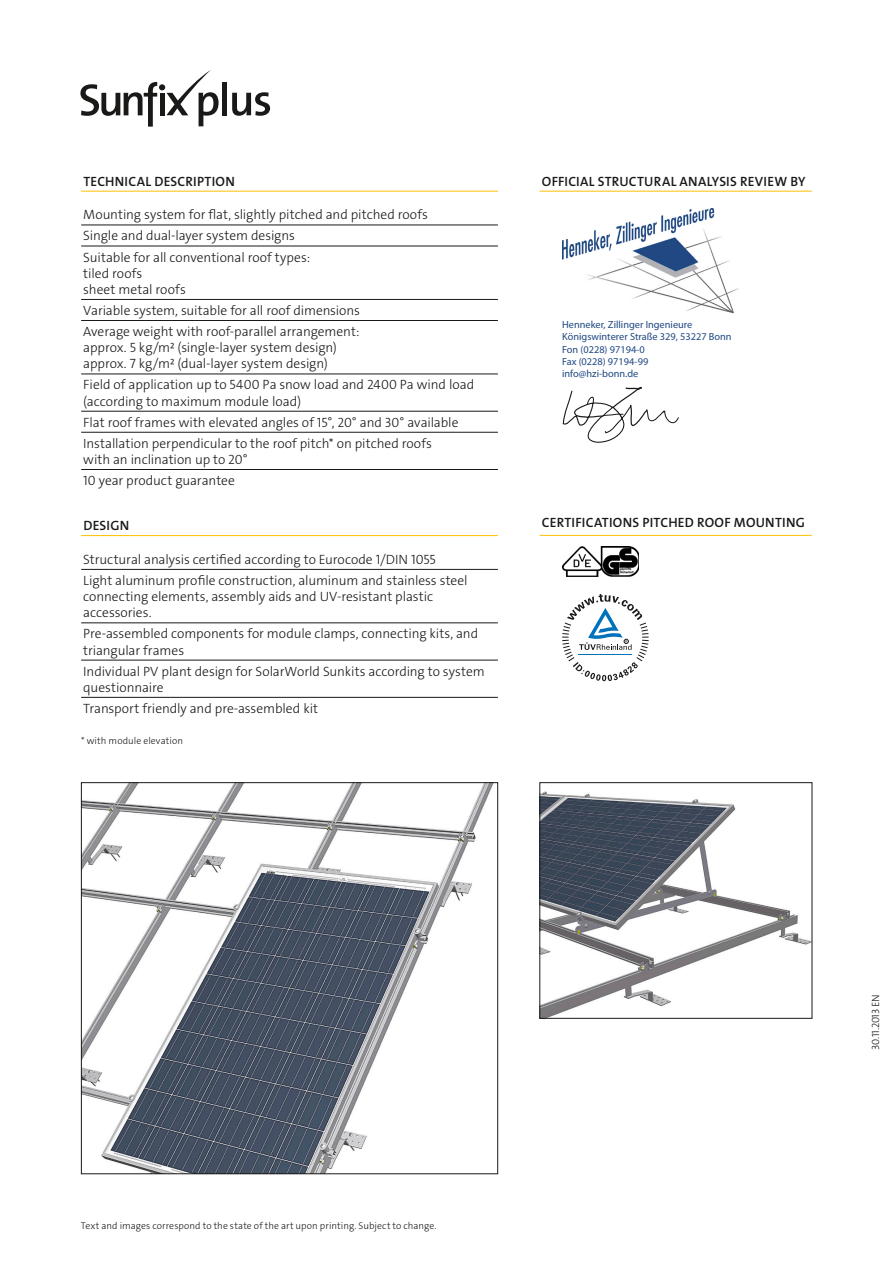
<style>
.page{position:relative;width:893px;height:1263px;background:#fff}
.page>*{position:absolute;margin:0;border:0;box-sizing:border-box;transform-origin:0 0}
.t1{font:13.5px/21px "The Sans LP3 Lig";letter-spacing:-.005em;color:#1a1918}
.t2{font:13.5px "The Sans LP6 Se Bld";letter-spacing:.02em;color:#1a1918}
.t3{font:10.5px "The Sans LP3 Lig";letter-spacing:-.015em;color:#1a1918}
.t4{font:10.35px/12.5px "Myriad Pro";color:#1f4883}
.t5{font:9.75px "The Sans LP3 Lig";letter-spacing:.01em;color:#1a1918}
</style>
<div class="page">
<hr style="left:81px;top:225px;width:417px;height:1px;background:#1a1918">
<hr style="left:81px;top:246px;width:417px;height:1px;background:#1a1918">
<hr style="left:81px;top:320px;width:417px;height:1px;background:#1a1918">
<hr style="left:81px;top:374px;width:417px;height:1px;background:#1a1918">
<hr style="left:81px;top:411px;width:417px;height:1px;background:#1a1918">
<hr style="left:81px;top:432px;width:417px;height:1px;background:#1a1918">
<hr style="left:81px;top:469px;width:417px;height:1px;background:#1a1918">
<hr style="left:81px;top:191px;width:417px;height:1px;background:#fcbf00">
<hr style="left:81px;top:299px;width:417px;height:1px;background:#1a1918">
<hr style="left:81px;top:569px;width:417px;height:1px;background:#1a1918">
<hr style="left:81px;top:623px;width:417px;height:1px;background:#1a1918">
<hr style="left:81px;top:660px;width:417px;height:1px;background:#1a1918">
<hr style="left:81px;top:697px;width:417px;height:1px;background:#1a1918">
<hr style="left:81px;top:535px;width:417px;height:1px;background:#fcbf00">
<svg style="left:80px;top:70px;width:139px;height:57px"></svg>
<div style="left:222px;top:82px;width:5px;height:33px;background:#1a1918"></div>
<svg style="left:232px;top:92px;width:38px;height:24px"></svg>
<hr style="left:540px;top:191px;width:272px;height:1px;background:#fcbf00">
<hr style="left:540px;top:535px;width:272px;height:1px;background:#fcbf00">
<svg style="left:562px;top:386px;width:117px;height:57px"></svg>
<img style="left:562px;top:208px;width:177px;height:106px">
<img style="left:562px;top:547px;width:77px;height:29px">
<svg style="left:562px;top:594px;width:87px;height:87px"></svg>
<img style="left:542px;top:791px;width:268px;height:225px">
<div style="left:540px;top:782px;width:272px;height:236px;border:1px solid #1a1918"></div>
<img style="left:83px;top:784px;width:410px;height:388px">
<p class="t2" style="left:83px;top:172px;width:153px">TECHNICAL DESCRIPTION</p>
<p class="t1" style="left:83px;top:204px;width:346px">Mounting system for flat, slightly pitched and pitched roofs<br>Single and dual-layer system designs<br>Suitable for all conventional roof types:</p>
<p class="t1" style="left:83px;top:265px;width:104px;line-height:16.2px">tiled roofs<br>sheet metal roofs</p>
<p class="t1" style="left:83px;top:300px;width:278px">Variable system, suitable for all roof dimensions<br>Average weight with roof-parallel arrangement:</p>
<p class="t1" style="left:83px;top:340px;width:255px;line-height:16.2px">approx. 5 kg/m² (single-layer system design) approx. 7 kg/m² (dual-layer system design)</p>
<p class="t1" style="left:83px;top:377px;width:392px;line-height:16.2px">Field of application up to 5400 Pa snow load and 2400 Pa wind load (according to maximum module load)</p>
<p class="t1" style="left:83px;top:412px;width:377px">Flat roof frames with elevated angles of 15°, 20° and 30° available<br>Installation perpendicular to the roof pitch* on pitched roofs</p>
<p class="t1" style="left:83px;top:449px;width:166px">with an inclination up to 20°<br>10 year product guarantee</p>
<p class="t2" style="left:83px;top:517px;width:45px">DESIGN</p>
<p class="t1" style="left:83px;top:549px;width:386px">Structural analysis certified according to Eurocode 1/DIN 1055<br>Light aluminum profile construction, aluminum and stainless steel</p>
<p class="t1" style="left:83px;top:588px;width:351px;line-height:16.2px">connecting elements, assembly aids and UV-resistant plastic accessories.</p>
<p class="t1" style="left:83px;top:626px;width:396px;line-height:16.2px">Pre-assembled components for module clamps, connecting kits, and triangular frames</p>
<p class="t1" style="left:83px;top:663px;width:403px;line-height:16.2px">Individual PV plant design for SolarWorld Sunkits according to system questionnaire</p>
<p class="t1" style="left:83px;top:698px;width:236px">Transport friendly and pre-assembled kit</p>
<p class="t5" style="left:81px;top:734px;width:103px">* with module elevation</p>
<p class="t2" style="left:542px;top:172px;width:30px">OFFICIAL</p>
<p class="t2" style="left:598px;top:172px;width:65px">STRUCTURAL</p>
<p class="t2" style="left:680px;top:172px;width:10px">ANAL</p>
<p class="t2" style="left:712px;top:172px;width:95px">YSIS REVIEW BY</p>
<p class="t4" style="left:562px;top:318px;width:171px">Henneker, Zillinger Ingenieure<br>Königswinterer Straße 329, 53227 Bonn<br>Fon (0228) 97194-0<br>Fax (0228) 97194-99<br>info@hzi-bonn.de</p>
<p class="t2" style="left:542px;top:514px;width:263px">CERTIFICATIONS PITCHED ROOF MOUNTING</p>
<p class="t5" style="left:81px;top:1219px;width:357px">Text and images correspond to the state of the art upon printing. Subject to change.</p>
<p class="t3" style="left:869px;top:1050px;width:57px;rotate:-90deg">30.11.2013 EN</p>
</div>
